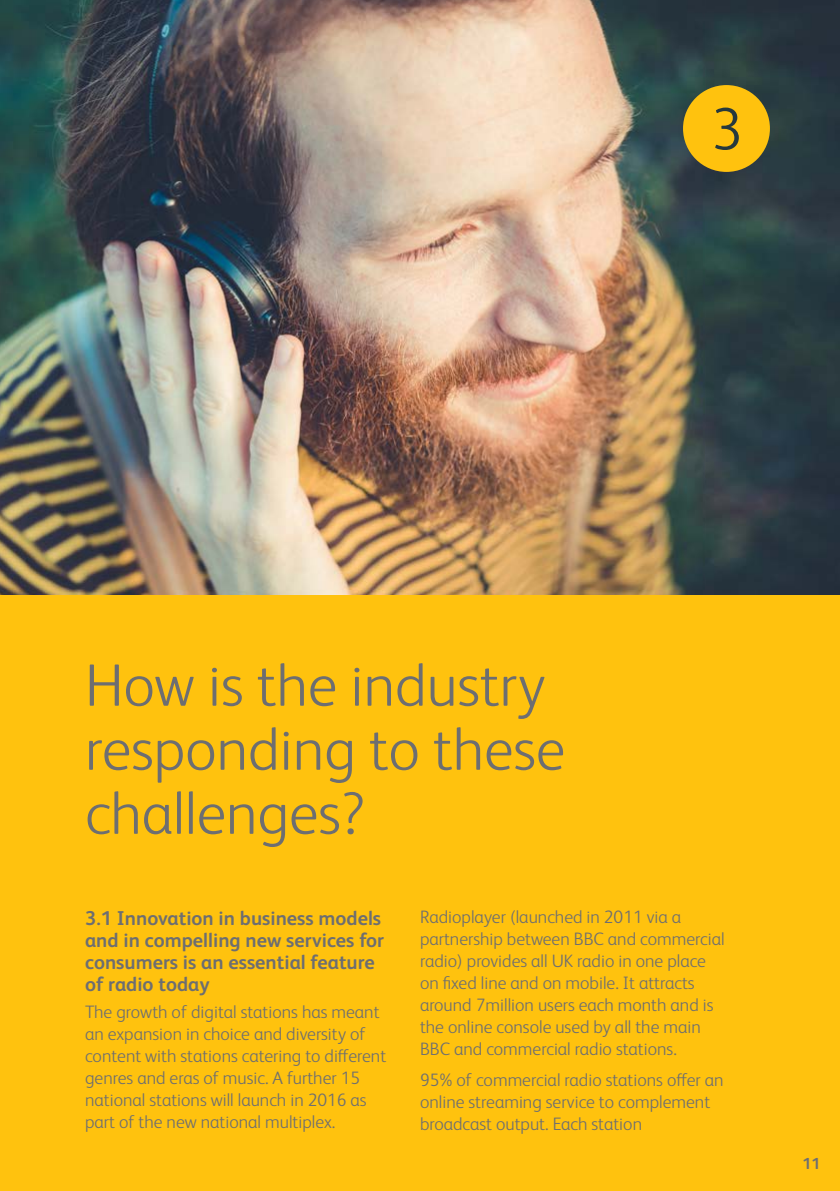
<style>
.page{position:relative;width:840px;height:1191px;background:#fff}
.page>*{position:absolute;margin:0;border:0;box-sizing:border-box;transform-origin:0 0}
.t1{font:300 60px/64px "FS Albert Pro";color:#6d6e71}
.t2{font:700 20px/22px "FS Albert Pro";color:#6d6e71}
.t3{font:300 18px/22px "FS Albert Pro";color:#6d6e71}
.t4{font:700 16px "FS Albert Pro";color:#6d6e71}
</style>
<div class="page">
<img style="left:0;top:0;width:705px;height:595px">
<img style="left:705px;top:0;width:134px;height:595px">
<div style="left:0;top:595px;width:839px;height:596px;background:#ffc20e"></div>
<div style="left:682px;top:85px;width:87px;height:87px;background:#ffc20e;border-radius:50%"></div>
<svg style="left:715px;top:108px;width:23px;height:42px"></svg>
<h1 class="t1" style="left:85px;top:649px;width:481px">How is the industry responding to these challenges?</h1>
<p class="t2" style="left:85px;top:906px;width:300px">3.1 Innovation in business models and in compelling new services for consumers is an essential feature of radio today</p>
<p class="t3" style="left:85px;top:1000px;width:302px">The growth of digital stations has meant an expansion in choice and diversity of content with stations catering to different genres and eras of music. A further 15 national stations will launch in 2016 as part of the new national multiplex.</p>
<p class="t3" style="left:420px;top:905px;width:306px">Radioplayer (launched in 2011 via a partnership between BBC and commercial radio) provides all UK radio in one place on fixed line and on mobile. It attracts around 7million users each month and is the online console used by all the main BBC and commercial radio stations.</p>
<p class="t3" style="left:420px;top:1067px;width:305px">95% of commercial radio stations offer an online streaming service to complement broadcast output. Each station</p>
<p class="t4" style="left:802px;top:1152px;width:19px">11</p>
</div>
